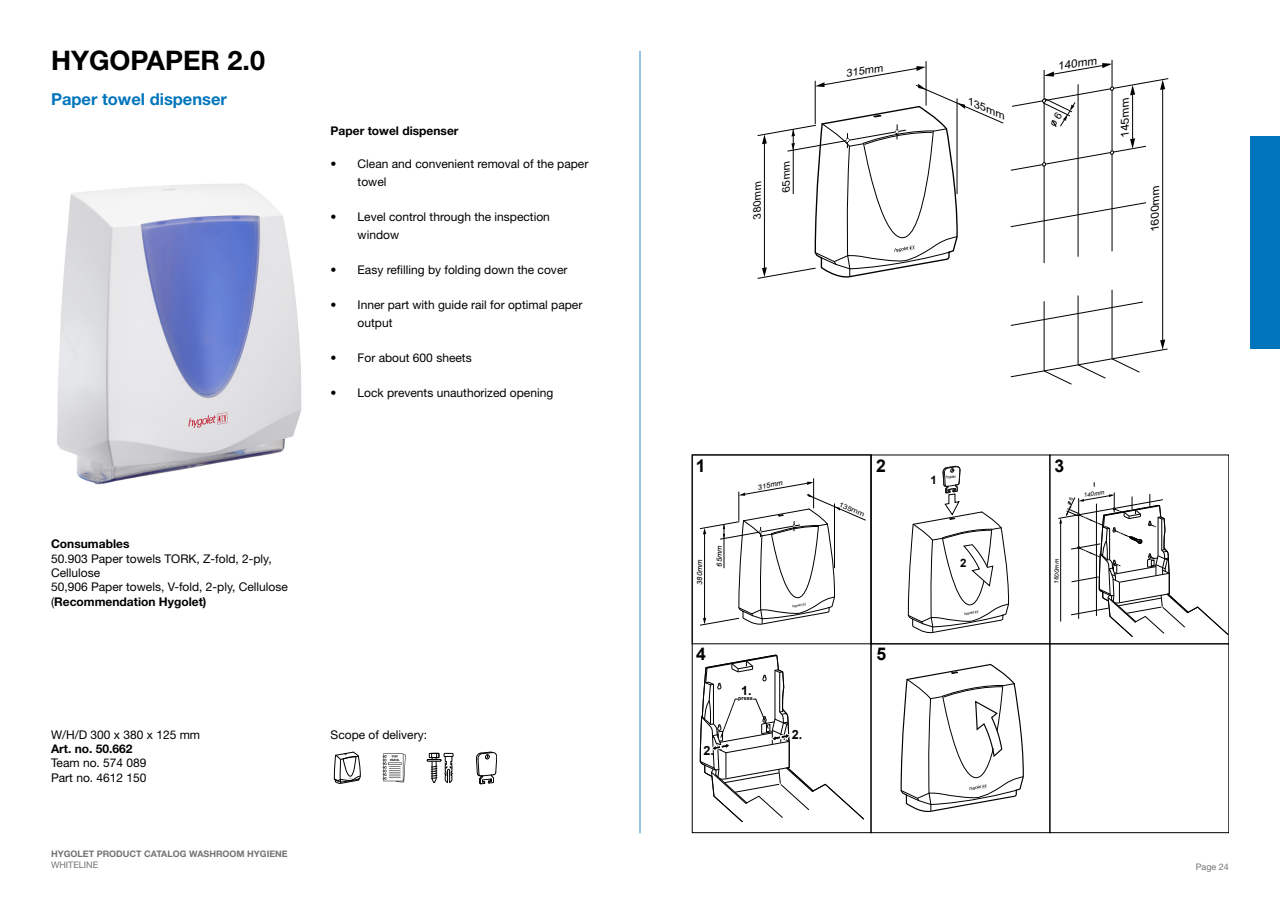
<style>
.page{position:relative;width:1280px;height:910px;background:#fff}
.page>*{position:absolute;margin:0;border:0;box-sizing:border-box;transform-origin:0 0}
.t1{font:700 27px "Helvetica Neue LT Std";color:#000}
.t2{font:700 17.55px "Arial";color:#000}
.t3{font:700 16.5px "Helvetica Neue LT Std";color:#0075bd}
.t4{font:700 12.6px "Arial";color:#000}
.t5{font:12px/14.4px "Helvetica Neue LT Std";color:#000}
.t6{font:700 12px "Helvetica Neue LT Std";color:#000}
.t7{font:700 11.55px "Arial";color:#000}
.t8{font:italic 11.1px "Arial";color:#000;scale:1.07 1}
.t9{font:italic 10.5px "Arial";color:#000;scale:1.07 1}
.t10{font:italic 9.75px "Arial";color:#000;scale:1.24 1}
.t11{font:700 9px "Helvetica Neue LT Std";color:#757474}
.t12{font:9px "Helvetica Neue LT Std";color:#757474}
.t13{font:italic 7.05px "Arial";color:#000;scale:1.07 1}
.t14{font:italic 7.05px "Arial";color:#000;scale:1.06 1}
.t15{font:6.6px "Arial";color:#000;scale:1.23 1}
.t16{font:italic 6px "Arial";color:#000;scale:1.06 1}
.t17{font:italic 5.85px "Arial";color:#000;scale:1.07 1}
.t18{font:700 5.4px "Arial";color:#000}
.t19{font:italic 3.75px "Arial";color:#1a171b;scale:.95 1}
.s1{font-weight:700}
</style>
<div class="page">
<div style="left:1250px;top:136px;width:30px;height:213px;background:#0075bd"></div>
<img style="left:57px;top:183px;width:245px;height:302px">
<hr style="left:1132px;top:88px;width:1px;height:59px;background:#000">
<hr style="left:1112px;top:89px;width:1px;height:162px;background:#000">
<hr style="left:1044px;top:101px;width:1px;height:162px;background:#000">
<hr style="left:1078px;top:84px;width:1px;height:173px;background:#000">
<svg style="left:1010px;top:138px;width:136px;height:33px"></svg>
<svg style="left:1010px;top:302px;width:133px;height:24px"></svg>
<hr style="left:1112px;top:290px;width:1px;height:69px;background:#000">
<hr style="left:1044px;top:301px;width:1px;height:70px;background:#000">
<hr style="left:1078px;top:295px;width:1px;height:70px;background:#000">
<hr style="left:1162px;top:83px;width:1px;height:261px;background:#000">
<svg style="left:1010px;top:339px;width:158px;height:46px"></svg>
<svg style="left:1010px;top:202px;width:136px;height:25px"></svg>
<hr style="left:926px;top:61px;width:1px;height:45px;background:#000">
<svg style="left:757px;top:66px;width:247px;height:213px"></svg>
<svg style="left:427px;top:753px;width:26px;height:30px"></svg>
<svg style="left:382px;top:753px;width:24px;height:29px"></svg>
<div style="left:870px;top:643px;width:180px;height:190px;border:1px solid #000"></div>
<div style="left:870px;top:455px;width:180px;height:189px;border:1px solid #000"></div>
<div style="left:1049px;top:643px;width:180px;height:190px;border:1px solid #000"></div>
<div style="left:1049px;top:455px;width:180px;height:189px;border:1px solid #000"></div>
<hr style="left:813px;top:478px;width:1px;height:30px;background:#000">
<svg style="left:700px;top:482px;width:166px;height:144px"></svg>
<svg style="left:907px;top:465px;width:102px;height:169px"></svg>
<svg style="left:699px;top:654px;width:165px;height:168px"></svg>
<svg style="left:900px;top:664px;width:124px;height:149px"></svg>
<svg style="left:476px;top:752px;width:21px;height:32px"></svg>
<svg style="left:334px;top:752px;width:27px;height:32px"></svg>
<svg style="left:1012px;top:59px;width:157px;height:69px"></svg>
<svg style="left:1058px;top:493px;width:171px;height:145px"></svg>
<h1 class="t1" style="left:51px;top:44px;width:216px">HYGOPAPER 2.0</h1>
<h3 class="t3" style="left:51px;top:89px;width:177px">Paper towel dispenser</h3>
<p class="t6" style="left:331px;top:124px;width:129px">Paper towel dispenser</p>
<p class="t5" style="left:358px;top:154px;width:232px;line-height:18px;text-indent:-27px">• Clean and convenient removal of the paper towel</p>
<p class="t5" style="left:358px;top:207px;width:194px;line-height:18px;text-indent:-27px">• Level control through the inspection window</p>
<p class="t5" style="left:331px;top:262px;width:238px">• Easy refilling by folding down the cover</p>
<p class="t5" style="left:358px;top:295px;width:226px;line-height:18px;text-indent:-27px">• Inner part with guide rail for optimal paper output</p>
<p class="t5" style="left:331px;top:350px;width:143px">• For about 600 sheets</p>
<p class="t5" style="left:331px;top:385px;width:224px">• Lock prevents unauthorized opening</p>
<p class="t6" style="left:51px;top:536px;width:80px">Consumables</p>
<p class="t5" style="left:51px;top:551px;width:238px">50.903 Paper towels TORK, Z-fold, 2-ply,<br>Cellulose<br>50,906 Paper towels, V-fold, 2-ply, Cellulose (<span class="s1">Recommendation Hygolet)</span></p>
<p class="t5" style="left:51px;top:727px;width:151px">W/H/D 300 x 380 x 125 mm</p>
<p class="t6" style="left:51px;top:741px;width:83px">Art. no. 50.662</p>
<p class="t5" style="left:51px;top:756px;width:97px">Team no. 574 089<br>Part no. 4612 150</p>
<p class="t5" style="left:331px;top:727px;width:98px">Scope of delivery:</p>
<p class="t9" style="left:750px;top:219px;width:39px;rotate:-90deg">380mm</p>
<p class="t9" style="left:779px;top:192px;width:33px;rotate:-90deg">65mm</p>
<p class="t9" style="left:844px;top:67px;width:36px;rotate:-10deg">315mm</p>
<p class="t10" style="left:972px;top:95px;width:34px;rotate:24deg">135mm</p>
<p class="t8" style="left:1056px;top:59px;width:38px;rotate:-10deg">140mm</p>
<p class="t8" style="left:1117px;top:137px;width:41px;rotate:-90deg">145mm</p>
<p class="t8" style="left:1147px;top:231px;width:47px;rotate:-90deg">1600mm</p>
<h2 class="t2" style="left:696px;top:454px;width:11px">1</h2>
<p class="t13" style="left:695px;top:585px;width:25px;rotate:-90deg">380mm</p>
<p class="t13" style="left:715px;top:567px;width:21px;rotate:-90deg">65mm</p>
<p class="t14" style="left:757px;top:483px;width:25px;rotate:-10deg">315mm</p>
<p class="t15" style="left:841px;top:500px;width:24px;rotate:24deg">135mm</p>
<h2 class="t2" style="left:876px;top:454px;width:11px">2</h2>
<h2 class="t2" style="left:1054px;top:454px;width:11px">3</h2>
<p class="t7" style="left:930px;top:472px;width:8px">1</p>
<p class="t19" style="left:946px;top:475px;width:12px;rotate:-5deg">hygolet</p>
<p class="t7" style="left:960px;top:555px;width:8px">2</p>
<p class="t17" style="left:1053px;top:584px;width:25px;rotate:-90deg">1600mm</p>
<p class="t16" style="left:1083px;top:492px;width:21px;rotate:-10deg">140mm</p>
<h2 class="t2" style="left:696px;top:643px;width:11px">4</h2>
<h2 class="t2" style="left:876px;top:642px;width:11px">5</h2>
<p class="t4" style="left:703px;top:742px;width:12px">2.</p>
<p class="t4" style="left:741px;top:682px;width:12px">1.</p>
<p class="t18" style="left:738px;top:695px;width:16px">press</p>
<p class="t4" style="left:792px;top:726px;width:12px">2.</p>
<p class="t11" style="left:51px;top:848px;width:238px">HYGOLET PRODUCT CATALOG WASHROOM HYGIENE</p>
<p class="t12" style="left:51px;top:859px;width:49px">WHITELINE</p>
<p class="t12" style="left:1196px;top:861px;width:35px">Page 24</p>
</div>
